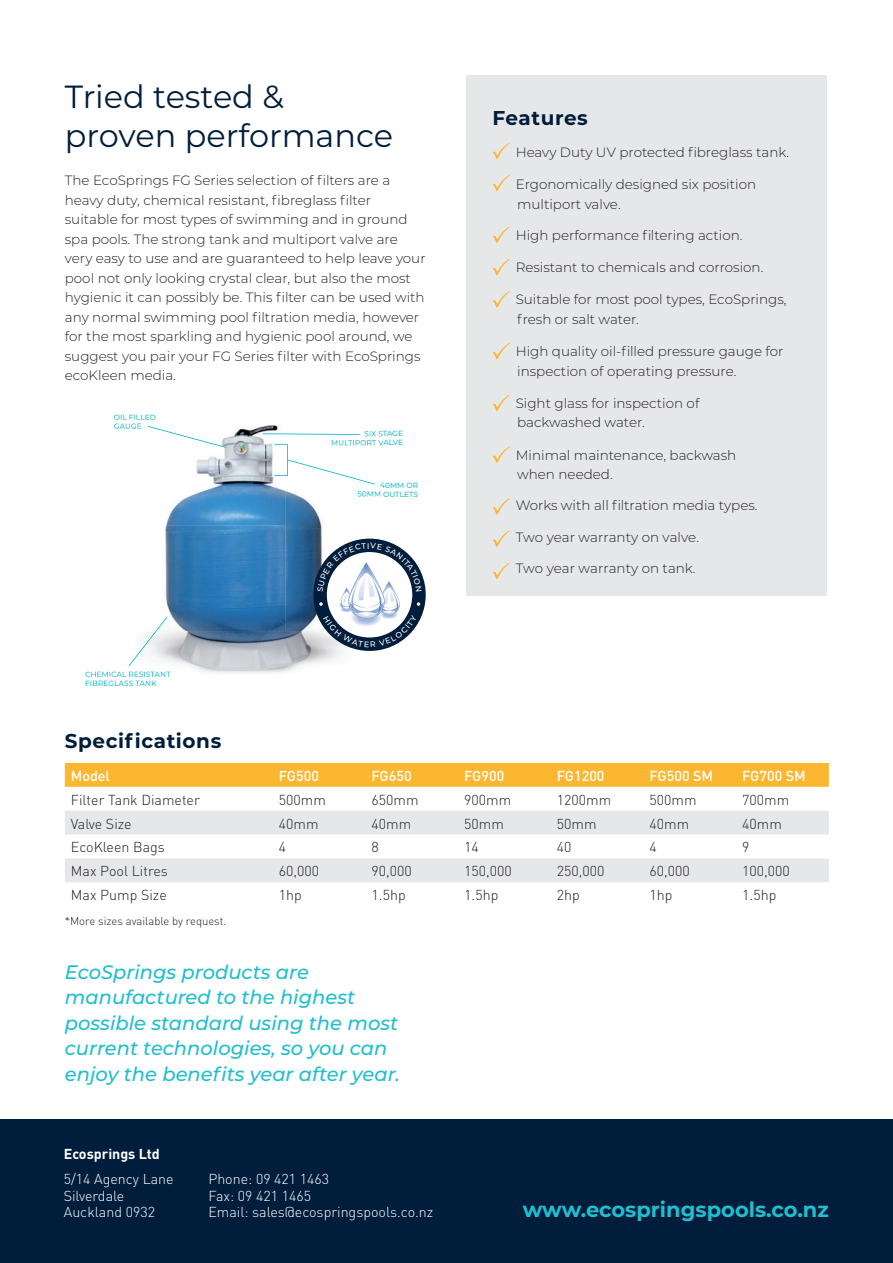
<style>
.page{position:relative;width:893px;height:1263px;background:#fff}
.page>*{position:absolute;margin:0;border:0;box-sizing:border-box;transform-origin:0 0}
.t1{font:31.95px/38.4px "Montserrat";color:#001d3c}
.t2{font:700 21px "Montserrat";color:#21bece}
.t3{font:700 19.95px "Montserrat";letter-spacing:.03em;color:#001d3c}
.t4{font:italic 500 19.5px/25.5px "Montserrat";color:#21bece}
.t5{font:300 14.25px "DIN";color:#231f20}
.t6{font:300 14.25px/16.5px "DIN";color:#fff}
.t7{font:500 14.25px "DIN";color:#fff}
.t8{font:700 14.25px "DIN";color:#fff}
.t9{font:300 13.5px/19.5px "Montserrat";color:#231f20}
.t10{font:300 11.25px "DIN";color:#231f20}
.t11{font:500 7.5px/9px "Montserrat";color:#21bece;text-align:right}
</style>
<div class="page">
<div style="left:466px;top:75px;width:361px;height:521px;background:#e6e7e9"></div>
<div style="left:0;top:1119px;width:893px;height:144px;background:#001d3c"></div>
<svg style="left:493px;top:142px;width:17px;height:17px"></svg>
<svg style="left:493px;top:175px;width:17px;height:16px"></svg>
<svg style="left:493px;top:226px;width:17px;height:17px"></svg>
<svg style="left:493px;top:259px;width:17px;height:16px"></svg>
<svg style="left:493px;top:291px;width:17px;height:17px"></svg>
<svg style="left:493px;top:343px;width:17px;height:16px"></svg>
<svg style="left:493px;top:394px;width:17px;height:17px"></svg>
<svg style="left:493px;top:446px;width:17px;height:17px"></svg>
<svg style="left:493px;top:498px;width:17px;height:17px"></svg>
<svg style="left:493px;top:530px;width:17px;height:17px"></svg>
<svg style="left:493px;top:562px;width:17px;height:17px"></svg>
<div style="left:65px;top:763px;width:764px;height:24px;background:#fcb731"></div>
<svg style="left:65px;top:811px;width:764px;height:71px;fill:#e6e7e9"></svg>
<img style="left:128px;top:423px;width:254px;height:258px">
<img style="left:129px;top:617px;width:38px;height:49px">
<img style="left:263px;top:433px;width:97px;height:2px">
<img style="left:148px;top:426px;width:81px;height:23px">
<img style="left:93px;top:671px;width:77px;height:6px">
<img style="left:93px;top:680px;width:63px;height:4px">
<img style="left:364px;top:431px;width:18px;height:5px">
<img style="left:332px;top:440px;width:50px;height:4px">
<img style="left:114px;top:423px;width:27px;height:6px">
<svg style="left:275px;top:444px;width:107px;height:44px"></svg>
<img style="left:358px;top:491px;width:24px;height:6px">
<img style="left:275px;top:444px;width:13px;height:32px">
<div style="left:313px;top:539px;width:113px;height:112px;border:13px solid #001d3c;border-radius:50%"></div>
<svg style="left:317px;top:543px;width:105px;height:104px"></svg>
<h1 class="t1" style="left:65px;top:77px;width:330px">Tried tested &amp; proven performance</h1>
<p class="t9" style="left:65px;top:170px;width:362px">The EcoSprings FG Series selection of filters are a heavy duty, chemical resistant, fibreglass filter suitable for most types of swimming and in ground spa pools. The strong tank and multiport valve are very easy to use and are guaranteed to help leave your pool not only looking crystal clear, but also the most hygienic it can possibly be. This filter can be used with any normal swimming pool filtration media, however for the most sparkling and hygienic pool around, we suggest you pair your FG Series filter with EcoSprings ecoKleen media.</p>
<p class="t11" style="left:114px;top:412px;width:44px">OIL FILLED</p>
<p class="t11" style="left:85px;top:678px;width:73px">FIBREGLASS TANK</p>
<p class="t11" style="left:364px;top:429px;width:41px">SIX STAGE</p>
<p class="t11" style="left:357px;top:480px;width:62px">40MM OR<br>50MM OUTLETS</p>
<h3 class="t3" style="left:493px;top:103px;width:97px">Features</h3>
<p class="t9" style="left:516px;top:142px;width:275px">Heavy Duty UV protected fibreglass tank.</p>
<p class="t9" style="left:516px;top:174px;width:242px">Ergonomically designed six position multiport valve.</p>
<p class="t9" style="left:516px;top:225px;width:228px">High performance filtering action.</p>
<p class="t9" style="left:516px;top:257px;width:249px">Resistant to chemicals and corrosion.</p>
<p class="t9" style="left:516px;top:289px;width:272px">Suitable for most pool types, EcoSprings, fresh or salt water.</p>
<p class="t9" style="left:516px;top:341px;width:269px">High quality oil-filled pressure gauge for inspection of operating pressure.</p>
<p class="t9" style="left:516px;top:393px;width:185px">Sight glass for inspection of backwashed water.</p>
<p class="t9" style="left:516px;top:445px;width:222px">Minimal maintenance, backwash when needed.</p>
<p class="t9" style="left:516px;top:495px;width:243px">Works with all filtration media types.</p>
<p class="t9" style="left:516px;top:527px;width:185px">Two year warranty on valve.</p>
<p class="t9" style="left:516px;top:558px;width:181px">Two year warranty on tank.</p>
<h3 class="t3" style="left:65px;top:727px;width:158px">Specifications</h3>
<p class="t7" style="left:71px;top:766px;width:41px">Model</p>
<p class="t7" style="left:279px;top:766px;width:42px">FG500</p>
<p class="t7" style="left:372px;top:766px;width:42px">FG650</p>
<p class="t7" style="left:464px;top:766px;width:42px">FG900</p>
<p class="t7" style="left:557px;top:766px;width:49px">FG1200</p>
<p class="t7" style="left:650px;top:766px;width:65px">FG500 SM</p>
<p class="t7" style="left:742px;top:766px;width:65px">FG700 SM</p>
<p class="t5" style="left:71px;top:790px;width:131px">Filter Tank Diameter</p>
<p class="t5" style="left:279px;top:790px;width:48px">500mm</p>
<p class="t5" style="left:372px;top:790px;width:48px">650mm</p>
<p class="t5" style="left:464px;top:790px;width:48px">900mm</p>
<p class="t5" style="left:557px;top:790px;width:56px">1200mm</p>
<p class="t5" style="left:650px;top:790px;width:48px">500mm</p>
<p class="t5" style="left:742px;top:790px;width:48px">700mm</p>
<p class="t5" style="left:71px;top:814px;width:62px">Valve Size</p>
<p class="t5" style="left:279px;top:814px;width:41px">40mm</p>
<p class="t5" style="left:372px;top:814px;width:41px">40mm</p>
<p class="t5" style="left:464px;top:814px;width:41px">50mm</p>
<p class="t5" style="left:557px;top:814px;width:41px">50mm</p>
<p class="t5" style="left:650px;top:814px;width:41px">40mm</p>
<p class="t5" style="left:742px;top:814px;width:41px">40mm</p>
<p class="t5" style="left:71px;top:838px;width:95px">EcoKleen Bags</p>
<p class="t5" style="left:279px;top:838px;width:9px">4</p>
<p class="t5" style="left:372px;top:838px;width:9px">8</p>
<p class="t5" style="left:464px;top:838px;width:16px">14</p>
<p class="t5" style="left:557px;top:838px;width:16px">40</p>
<p class="t5" style="left:650px;top:838px;width:9px">4</p>
<p class="t5" style="left:742px;top:838px;width:9px">9</p>
<p class="t5" style="left:71px;top:862px;width:99px">Max Pool Litres</p>
<p class="t5" style="left:279px;top:862px;width:42px">60,000</p>
<p class="t5" style="left:372px;top:862px;width:42px">90,000</p>
<p class="t5" style="left:464px;top:862px;width:49px">150,000</p>
<p class="t5" style="left:557px;top:862px;width:49px">250,000</p>
<p class="t5" style="left:650px;top:862px;width:42px">60,000</p>
<p class="t5" style="left:742px;top:862px;width:49px">100,000</p>
<p class="t5" style="left:71px;top:885px;width:97px">Max Pump Size</p>
<p class="t5" style="left:279px;top:885px;width:24px">1hp</p>
<p class="t5" style="left:372px;top:885px;width:36px">1.5hp</p>
<p class="t5" style="left:464px;top:885px;width:36px">1.5hp</p>
<p class="t5" style="left:557px;top:885px;width:24px">2hp</p>
<p class="t5" style="left:650px;top:885px;width:24px">1hp</p>
<p class="t5" style="left:742px;top:885px;width:36px">1.5hp</p>
<p class="t10" style="left:65px;top:914px;width:163px">*More sizes available by request.</p>
<h3 class="t4" style="left:65px;top:958px;width:337px">EcoSprings products are manufactured to the highest possible standard using the most current technologies, so you can enjoy the benefits year after year.</h3>
<p class="t8" style="left:64px;top:1145px;width:98px">Ecosprings Ltd</p>
<p class="t6" style="left:64px;top:1170px;width:111px">5/14 Agency Lane<br>Silverdale<br>Auckland 0932</p>
<p class="t6" style="left:208px;top:1170px;width:227px">Phone: 09 421 1463<br>Fax: 09 421 1465<br>Email: sales@ecospringspools.co.nz</p>
<h2 class="t2" style="left:523px;top:1195px;width:307px">www.ecospringspools.co.nz</h2>
</div>
